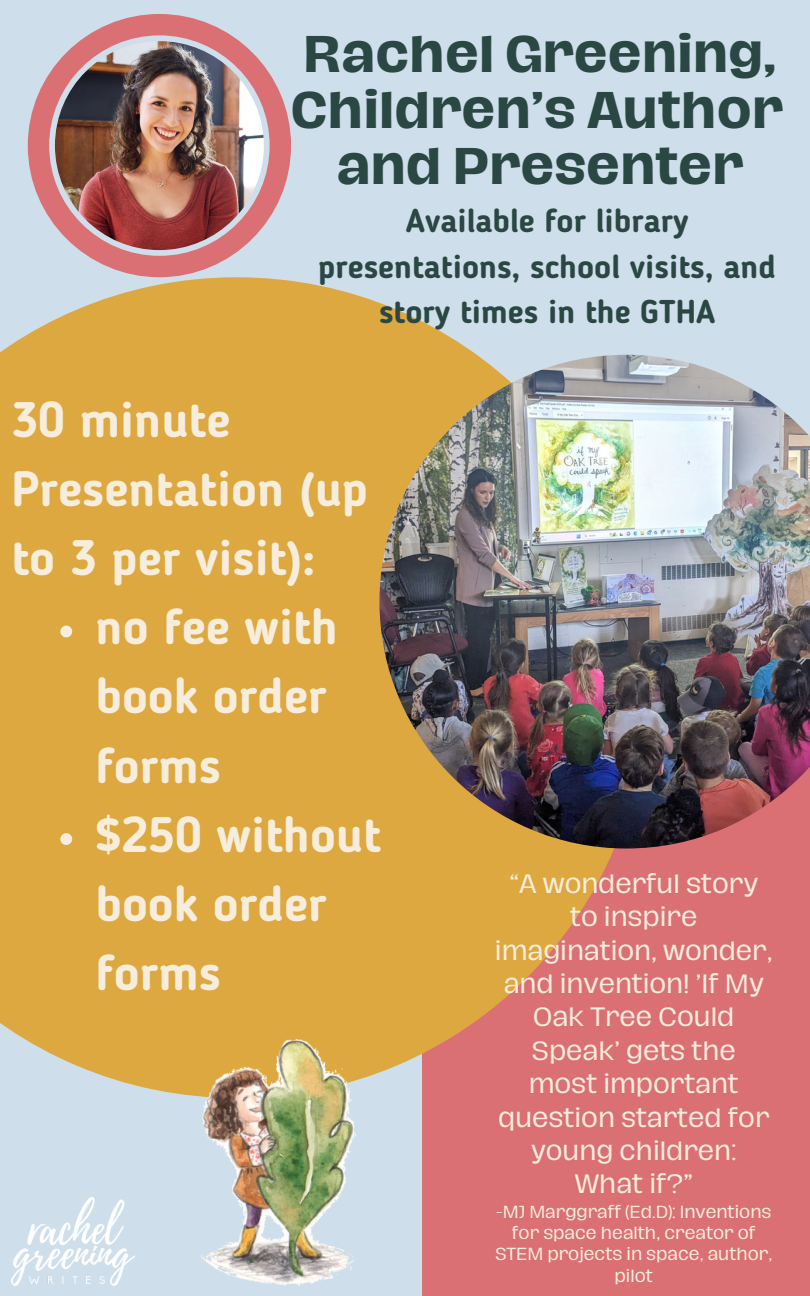
<style>
.page{position:relative;width:810px;height:1296px;background:#cedeeb}
.page>*{position:absolute;margin:0;border:0;box-sizing:border-box;transform-origin:0 0}
.t1{font:700 49.5px/69.3px "Blogger Sans";color:#f7eddd}
.t2{font:700 47.25px "Hagrid Text";color:#2b4743}
.t3{font:700 32.62px/45.4px "Blogger Sans";color:#2b4743;text-align:center}
.t4{font:24.3px/33.5px "Hagrid Text";color:#f7eddd;text-align:center}
.t5{font:15.97px/21.4px "Hagrid Text";color:#f7eddd;text-align:center}
</style>
<div class="page">
<div style="left:422px;top:648px;width:388px;height:648px;background:#da7073"></div>
<svg style="left:0;top:277px;width:633px;height:820px;fill:#dda83f"></svg>
<img style="left:379px;top:355px;width:431px;height:494px">
<img style="left:202px;top:1039px;width:153px;height:246px">
<img style="left:28px;top:14px;width:263px;height:263px">
<img style="left:11px;top:1198px;width:124px;height:88px">
<svg style="left:60px;top:626px;width:12px;height:11px"></svg>
<svg style="left:60px;top:833px;width:12px;height:12px"></svg>
<p class="t2" style="left:303px;top:31px;width:475px">Rachel Greening,</p>
<p class="t2" style="left:291px;top:87px;width:494px">Children’s Author</p>
<p class="t2" style="left:336px;top:143px;width:409px">and Presenter</p>
<p class="t3" style="left:318px;top:201px;width:459px">Available for library presentations, school visits, and story times in the GTHA</p>
<p class="t1" style="left:11px;top:389px;width:358px">30 minute<br>Presentation (up to 3 per visit):</p>
<p class="t1" style="left:96px;top:597px;width:244px">no fee with book order forms</p>
<p class="t1" style="left:96px;top:804px;width:287px">$250 without book order forms</p>
<p class="t4" style="left:495px;top:867px;width:279px">“A wonderful story to inspire imagination, wonder, and invention! ’If My<br>Oak Tree Could<br>Speak’ gets the most important question started for young children:<br>What if?”</p>
<p class="t5" style="left:495px;top:1201px;width:279px">-MJ Marggraff (Ed.D): Inventions for space health, creator of<br>STEM projects in space, author, pilot</p>
</div>
